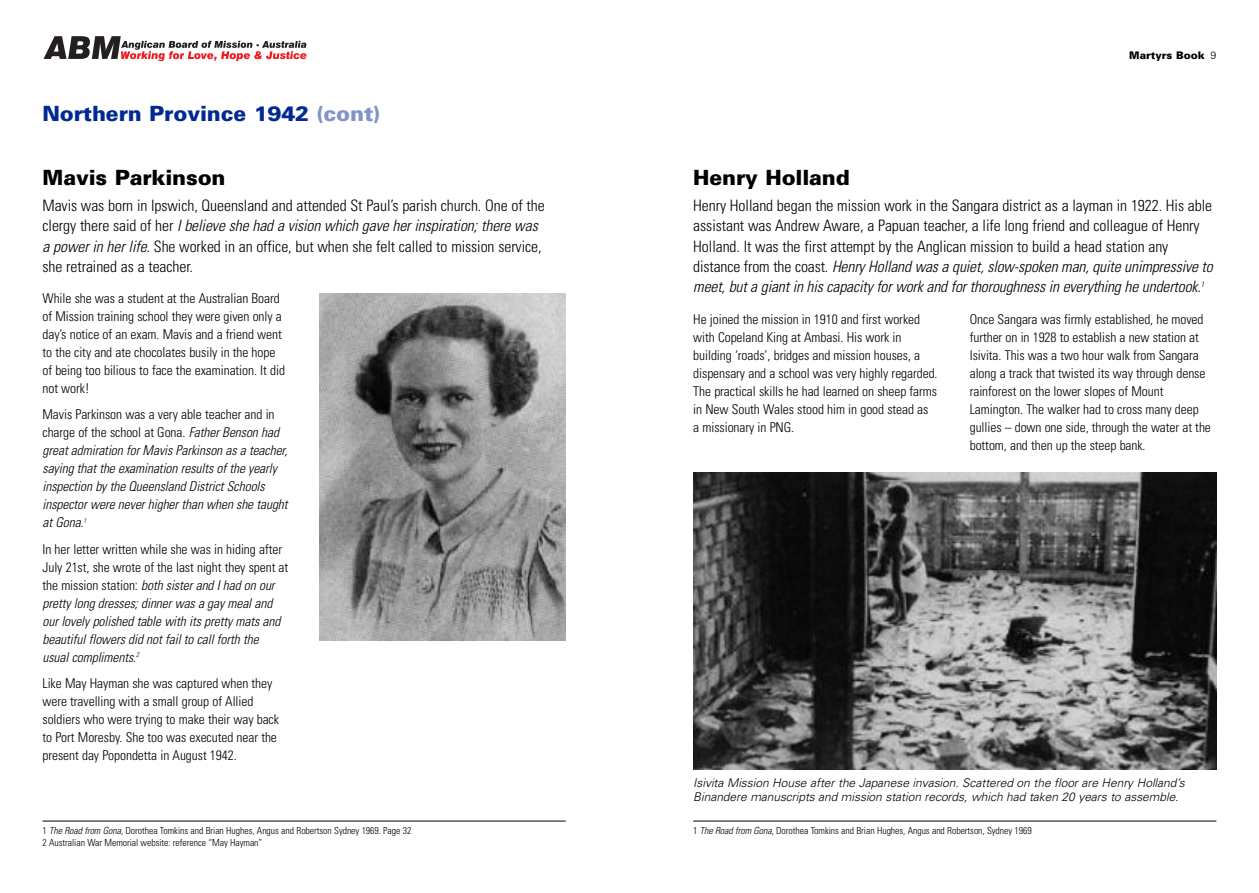
<style>
.page{position:relative;width:1259px;height:893px;background:#fff}
.page>*{position:absolute;margin:0;border:0;box-sizing:border-box;transform-origin:0 0}
.t1{font:900 21px "Univers";letter-spacing:-.005em;color:#000}
.t2{font:900 21px "Univers";letter-spacing:-.005em;color:#002a92}
.t3{font:300 condensed 15.75px/20.2px "Univers";letter-spacing:-.005em;color:#000}
.t4{font:300 condensed 13.5px/18px "Univers";letter-spacing:-.005em;color:#000}
.t5{font:italic 300 condensed 13.5px/18px "Univers";letter-spacing:-.005em;color:#000}
.t6{font:italic 300 12px/13.5px "Univers";letter-spacing:-.005em;color:#000}
.t7{font:900 10.5px "Univers";color:#000}
.t8{font:300 condensed 9.75px/12px "Univers";letter-spacing:-.005em;color:#000}
.s1{color:#8094c8}
.s2{font-style:italic}
.s3{font-style:normal}
.s4{font-weight:300}
</style>
<div class="page">
<hr style="left:693px;top:821px;width:523px;height:1px;background:#000">
<img style="left:693px;top:472px;width:523px;height:298px">
<svg style="left:44px;top:36px;width:262px;height:25px"></svg>
<hr style="left:43px;top:821px;width:523px;height:1px;background:#000">
<img style="left:319px;top:293px;width:247px;height:347px">
<h1 class="t2" style="left:43px;top:106px;width:339px">Northern Province 1942 <span class="s1">(cont)</span></h1>
<h1 class="t1" style="left:43px;top:170px;width:185px">Mavis Parkinson</h1>
<p class="t3" style="left:43px;top:197px;width:503px">Mavis was born in Ipswich, Queensland and attended St Paul’s parish church. One of the clergy there said of her <span class="s2">I believe she had a vision which gave her inspiration; there was a power in her life.</span> She worked in an office, but when she felt called to mission service, she retrained as a teacher.</p>
<p class="t4" style="left:43px;top:291px;width:244px">While she was a student at the Australian Board of Mission training school they were given only a day’s notice of an exam. Mavis and a friend went to the city and ate chocolates busily in the hope of being too bilious to face the examination. It did not work!</p>
<p class="t5" style="left:43px;top:407px;width:247px"><span class="s3">Mavis Parkinson was a very able teacher and in charge of the school at Gona.</span> Father Benson had great admiration for Mavis Parkinson as a teacher, saying that the examination results of the yearly inspection by the Queensland District Schools inspector were never higher than when she taught at Gona.<sup>1</sup></p>
<p class="t5" style="left:43px;top:541px;width:247px"><span class="s3">In her letter written while she was in hiding after July 21st, she wrote of the last night they spent at the mission station:</span> both sister and I had on our pretty long dresses; dinner was a gay meal and our lovely polished table with its pretty mats and beautiful flowers did not fail to call forth the<br>usual compliments.<sup>2</sup></p>
<p class="t4" style="left:43px;top:675px;width:238px">Like May Hayman she was captured when they were travelling with a small group of Allied soldiers who were trying to make their way back to Port Moresby. She too was executed near the present day Popondetta in August 1942.</p>
<p class="t8" style="left:43px;top:826px;width:370px">1 <span class="s2">The Road from Gona,</span> Dorothea Tomkins and Brian Hughes, Angus and Robertson Sydney 1969. Page 32<br>2 Australian War Memorial website: reference “May Hayman”</p>
<h1 class="t1" style="left:693px;top:170px;width:158px">Henry Holland</h1>
<p class="t7" style="left:1129px;top:51px;width:89px">Martyrs Book <span class="s4">9</span></p>
<p class="t3" style="left:693px;top:197px;width:521px">Henry Holland began the mission work in the Sangara district as a layman in 1922. His able assistant was Andrew Aware, a Papuan teacher, a life long friend and colleague of Henry Holland. It was the first attempt by the Anglican mission to build a head station any distance from the coast. <span class="s2">Henry Holland was a quiet, slow-spoken man, quite unimpressive to meet, but a giant in his capacity for work and for thoroughness in everything he undertook.</span><sup>1</sup></p>
<p class="t4" style="left:693px;top:312px;width:246px">He joined the mission in 1910 and first worked with Copeland King at Ambasi. His work in building ‘roads’, bridges and mission houses, a dispensary and a school was very highly regarded.<br>The practical skills he had learned on sheep farms in New South Wales stood him in good stead as a missionary in PNG.</p>
<p class="t4" style="left:969px;top:312px;width:243px">Once Sangara was firmly established, he moved further on in 1928 to establish a new station at Isivita. This was a two hour walk from Sangara along a track that twisted its way through dense rainforest on the lower slopes of Mount Lamington. The walker had to cross many deep gullies – down one side, through the water at the bottom, and then up the steep bank.</p>
<p class="t6" style="left:693px;top:777px;width:493px">Isivita Mission House after the Japanese invasion. Scattered on the floor are Henry Holland’s<br>Binandere manuscripts and mission station records, which had taken 20 years to assemble.</p>
<p class="t8" style="left:693px;top:826px;width:340px">1 <span class="s2">The Road from Gona,</span> Dorothea Tomkins and Brian Hughes, Angus and Robertson, Sydney 1969</p>
</div>
